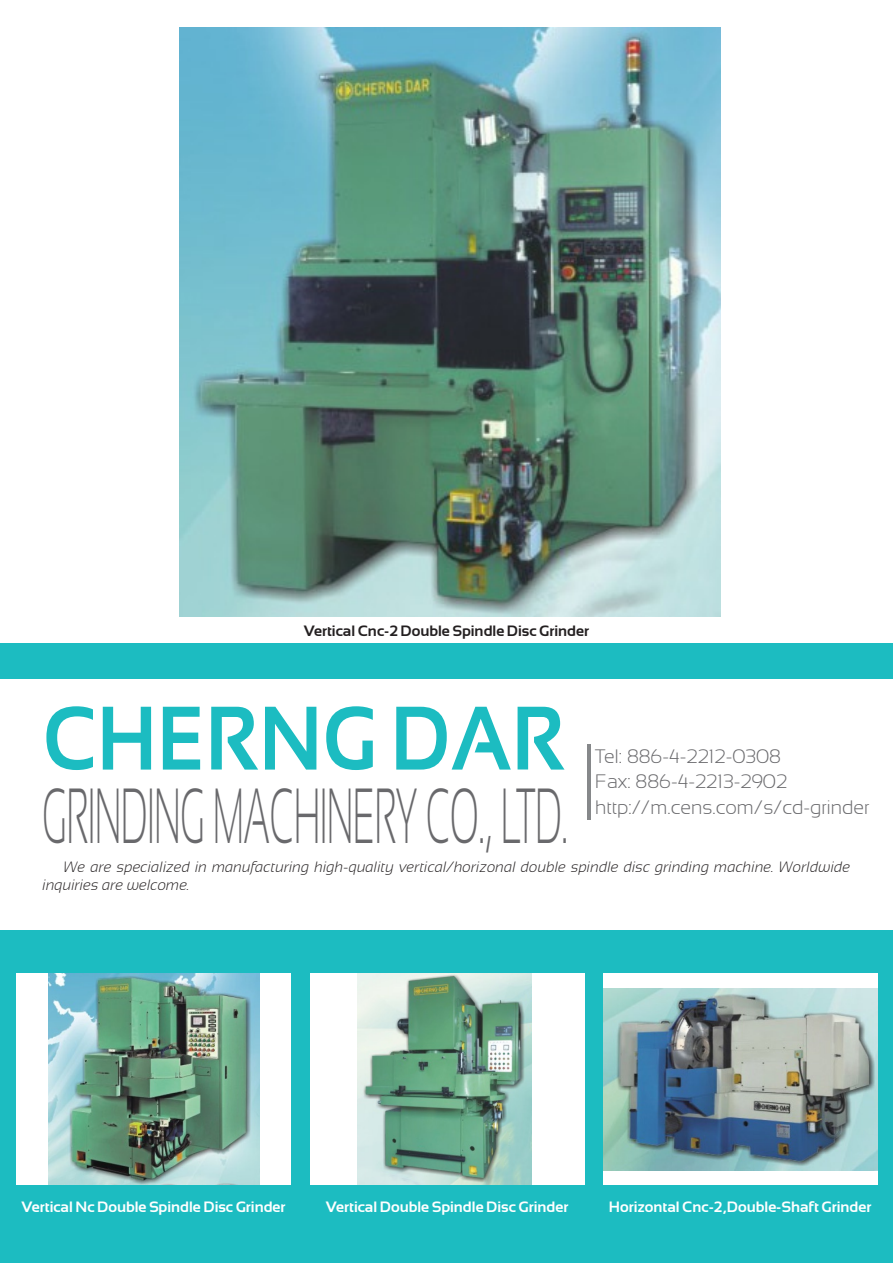
<style>
.page{position:relative;width:893px;height:1263px;background:#fff}
.page>*{position:absolute;margin:0;border:0;box-sizing:border-box;transform-origin:0 0}
.公司名大標{font:700 90px "Sansation";color:#1cbcc1;scale:.89 1}
.公司名大標-2{font:300 78px "Sansation";color:#69696c;scale:.46 1}
.公司內容{font:300 19.5px "Sansation";color:#69696c}
.副標內文{font:italic 300 15px/18px "Sansation";letter-spacing:.005em;color:#231f20}
.產品名{font:700 15px "Sansation";color:#fff}
.產品名-2{font:700 15px "Sansation";color:#231f20}
</style>
<div class="page">
<div style="left:0;top:643px;width:893px;height:620px;background:#1cbcc1"></div>
<div style="left:0;top:679px;width:893px;height:251px;background:#fff"></div>
<div style="left:17px;top:973px;width:274px;height:212px;background:#fff"></div>
<img style="left:49px;top:973px;width:210px;height:211px">
<div style="left:310px;top:973px;width:274px;height:212px;background:#fff"></div>
<img style="left:357px;top:973px;width:175px;height:212px">
<div style="left:604px;top:973px;width:274px;height:212px;background:#fff"></div>
<img style="left:604px;top:988px;width:274px;height:182px">
<hr style="left:587px;top:744px;width:3px;height:76px;background:#86888a">
<img style="left:179px;top:27px;width:541px;height:589px">
<p class="產品名-2" style="left:304px;top:622px;width:287px">Vertical Cnc-2 Double Spindle Disc Grinder</p>
<p class="公司名大標" style="left:43px;top:688px;width:589px">CHERNG DAR</p>
<p class="公司名大標-2" style="left:43px;top:773px;width:1143px">GRINDING MACHINERY CO., LTD.</p>
<p class="公司內容" style="left:595px;top:745px;width:187px">Tel: 886-4-2212-0308</p>
<p class="公司內容" style="left:595px;top:771px;width:193px">Fax: 886-4-2213-2902</p>
<p class="公司內容" style="left:595px;top:796px;width:276px">http://m.cens.com/s/cd-grinder</p>
<p class="副標內文" style="left:43px;top:858px;width:809px;text-indent:21px">We are specialized in manufacturing high-quality vertical/horizonal double spindle disc grinding machine. Worldwide inquiries are welcome.</p>
<p class="產品名" style="left:22px;top:1199px;width:265px">Vertical Nc Double Spindle Disc Grinder</p>
<p class="產品名" style="left:326px;top:1199px;width:244px">Vertical Double Spindle Disc Grinder</p>
<p class="產品名" style="left:609px;top:1199px;width:264px">Horizontal Cnc-2,Double-Shaft Grinder</p>
</div>
